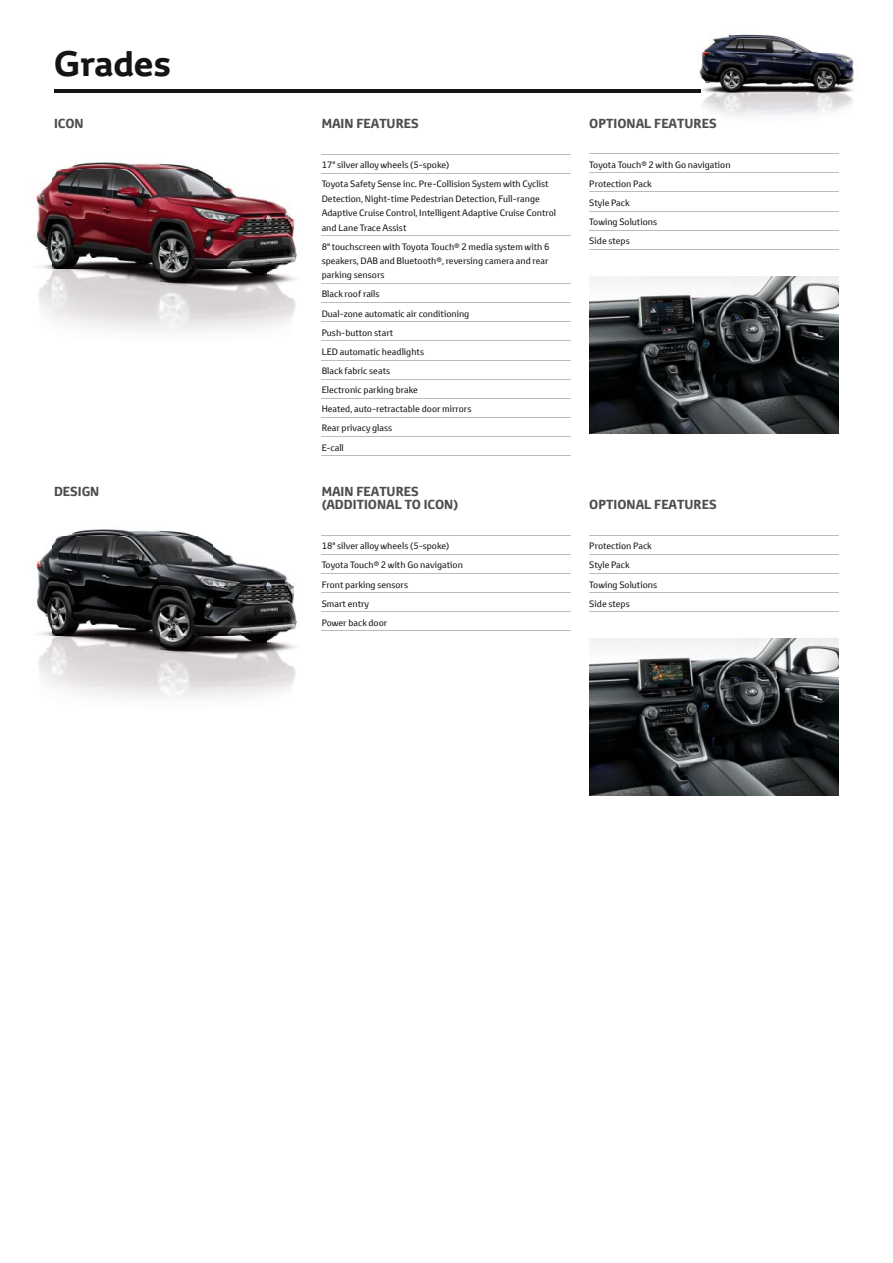
<style>
.page{position:relative;width:893px;height:1263px;background:#fff}
.page>*{position:absolute;margin:0;border:0;box-sizing:border-box;transform-origin:0 0}
.t1{font:700 34.5px "Toyota Display";color:#131413}
.t2{font:700 12.75px/13.5px "Toyota Text";color:#4d4d4c}
.t3{font:9px/19.2px "Toyota Text";color:#131413}
</style>
<div class="page">
<hr style="left:54px;top:89px;width:646px;height:3px;background:#131413">
<img style="left:686px;top:34px;width:168px;height:82px">
<img style="left:686px;top:89px;width:14px;height:3px">
<img style="left:34px;top:529px;width:288px;height:169px">
<img style="left:33px;top:154px;width:289px;height:207px">
<hr style="left:322px;top:154px;width:249px;height:1px;background:#bbbdb8">
<hr style="left:322px;top:173px;width:249px;height:1px;background:#bbbdb8">
<hr style="left:322px;top:235px;width:249px;height:1px;background:#bbbdb8">
<hr style="left:322px;top:283px;width:249px;height:1px;background:#bbbdb8">
<hr style="left:322px;top:302px;width:249px;height:1px;background:#bbbdb8">
<hr style="left:322px;top:321px;width:249px;height:1px;background:#bbbdb8">
<hr style="left:322px;top:341px;width:249px;height:1px;background:#bbbdb8">
<hr style="left:322px;top:360px;width:249px;height:1px;background:#bbbdb8">
<hr style="left:322px;top:379px;width:249px;height:1px;background:#bbbdb8">
<hr style="left:322px;top:398px;width:249px;height:1px;background:#bbbdb8">
<hr style="left:322px;top:417px;width:249px;height:1px;background:#bbbdb8">
<hr style="left:322px;top:436px;width:249px;height:1px;background:#bbbdb8">
<hr style="left:322px;top:455px;width:249px;height:1px;background:#bbbdb8">
<hr style="left:322px;top:535px;width:249px;height:1px;background:#bbbdb8">
<hr style="left:322px;top:554px;width:249px;height:1px;background:#bbbdb8">
<hr style="left:322px;top:573px;width:249px;height:1px;background:#bbbdb8">
<hr style="left:322px;top:592px;width:249px;height:1px;background:#bbbdb8">
<hr style="left:322px;top:611px;width:249px;height:1px;background:#bbbdb8">
<hr style="left:322px;top:630px;width:249px;height:1px;background:#bbbdb8">
<hr style="left:589px;top:153px;width:250px;height:1px;background:#bbbdb8">
<hr style="left:589px;top:172px;width:250px;height:1px;background:#bbbdb8">
<hr style="left:589px;top:192px;width:250px;height:1px;background:#bbbdb8">
<hr style="left:589px;top:211px;width:250px;height:1px;background:#bbbdb8">
<hr style="left:589px;top:230px;width:250px;height:1px;background:#bbbdb8">
<hr style="left:589px;top:249px;width:250px;height:1px;background:#bbbdb8">
<img style="left:589px;top:276px;width:250px;height:157px">
<hr style="left:589px;top:535px;width:250px;height:1px;background:#bbbdb8">
<hr style="left:589px;top:554px;width:250px;height:1px;background:#bbbdb8">
<hr style="left:589px;top:573px;width:250px;height:1px;background:#bbbdb8">
<hr style="left:589px;top:592px;width:250px;height:1px;background:#bbbdb8">
<hr style="left:589px;top:611px;width:250px;height:1px;background:#bbbdb8">
<img style="left:589px;top:638px;width:250px;height:158px">
<h1 class="t1" style="left:54px;top:46px;width:119px">Grades</h1>
<h2 class="t2" style="left:54px;top:117px;width:31px">ICON</h2>
<h2 class="t2" style="left:54px;top:485px;width:47px">DESIGN</h2>
<h2 class="t2" style="left:322px;top:117px;width:99px">MAIN FEATURES</h2>
<p class="t3" style="left:322px;top:155px;width:228px">17" silver alloy wheels (5-spoke)<br>Toyota Safety Sense inc. Pre-Collision System with Cyclist</p>
<p class="t3" style="left:322px;top:191px;width:236px;line-height:14.4px">Detection, Night-time Pedestrian Detection, Full-range<br>Adaptive Cruise Control, Intelligent Adaptive Cruise Control and Lane Trace Assist</p>
<p class="t3" style="left:322px;top:239px;width:229px;line-height:14.4px;text-align:justify">8" touchscreen with Toyota Touch® 2 media system with 6 speakers, DAB and Bluetooth®, reversing camera and rear parking sensors</p>
<p class="t3" style="left:322px;top:284px;width:151px">Black roof rails<br>Dual-zone automatic air conditioning<br>Push-button start<br>LED automatic headlights<br>Black fabric seats<br>Electronic parking brake<br>Heated, auto-retractable door mirrors<br>Rear privacy glass<br>E-call</p>
<h2 class="t2" style="left:322px;top:485px;width:138px">MAIN FEATURES (ADDITIONAL TO ICON)</h2>
<p class="t3" style="left:322px;top:536px;width:143px">18" silver alloy wheels (5-spoke)<br>Toyota Touch® 2 with Go navigation<br>Front parking sensors<br>Smart entry<br>Power back door</p>
<h2 class="t2" style="left:589px;top:116px;width:129px">OPTIONAL FEATURES</h2>
<p class="t3" style="left:589px;top:155px;width:143px">Toyota Touch® 2 with Go navigation<br>Protection Pack<br>Style Pack<br>Towing Solutions<br>Side steps</p>
<h2 class="t2" style="left:589px;top:498px;width:129px">OPTIONAL FEATURES</h2>
<p class="t3" style="left:589px;top:536px;width:69px">Protection Pack<br>Style Pack<br>Towing Solutions<br>Side steps</p>
</div>
